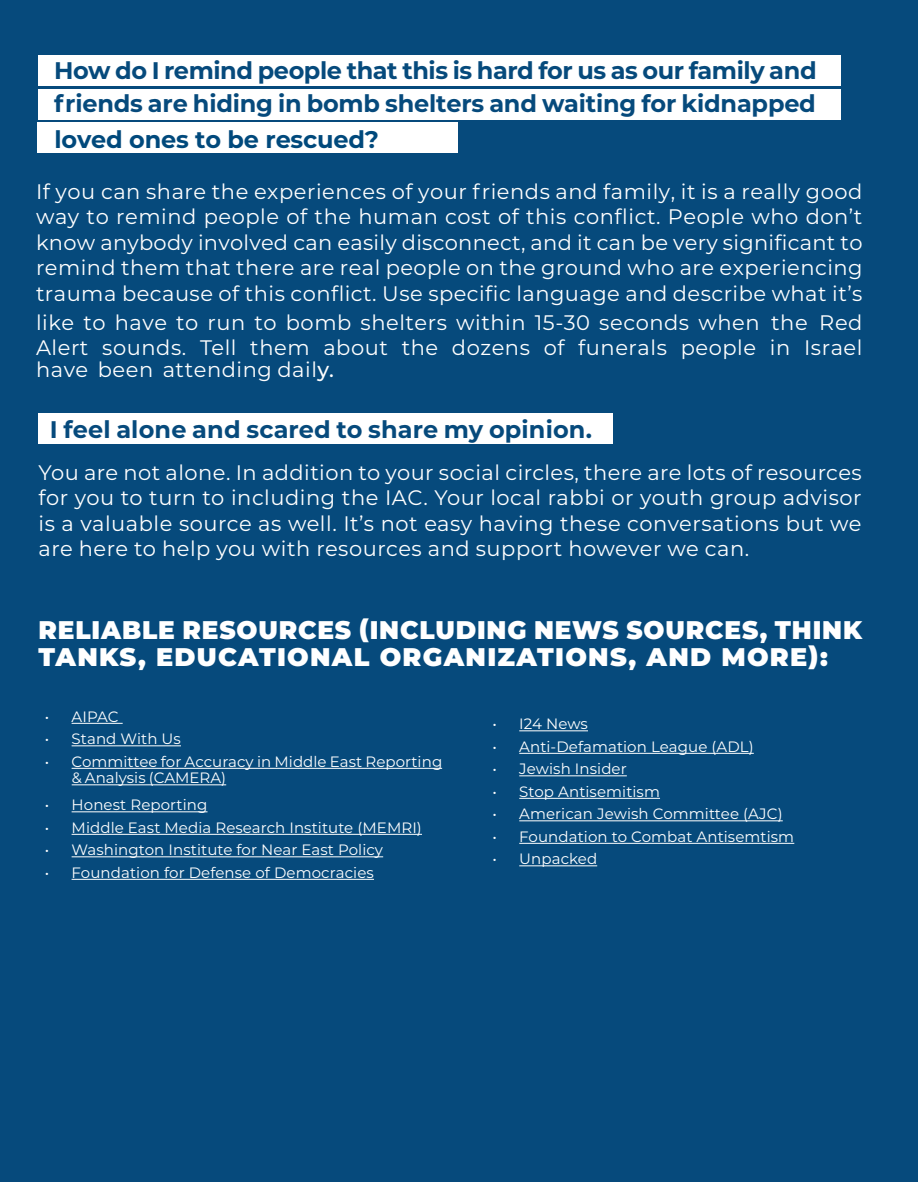
<style>
.page{position:relative;width:918px;height:1188px;background:#fff}
.page>*{position:absolute;margin:0;border:0;box-sizing:border-box;transform-origin:0 0}
.t1{font:900 25.5px/27px "Montserrat";letter-spacing:.035em;color:#fff}
.t2{font:700 24px/33px "Montserrat";letter-spacing:-.01em;color:#064a7c}
.t3{font:700 24px "Montserrat";letter-spacing:-.01em;color:#00497c}
.t4{font:21px/25.5px "Montserrat";letter-spacing:.025em;color:#fff;text-align:justify}
.t5{font:15px/16.5px "Montserrat";letter-spacing:.005em;color:#fff}
.s1{font-weight:500}
</style>
<div class="page">
<div style="left:0;top:0;width:918px;height:1182px;background:#064a7c"></div>
<div style="left:38px;top:89px;width:802px;height:30px;background:#fff"></div>
<div style="left:38px;top:56px;width:802px;height:30px;background:#fff"></div>
<div style="left:37px;top:122px;width:421px;height:30px;background:#fff"></div>
<div style="left:39px;top:413px;width:574px;height:31px;background:#fff"></div>
<hr style="left:72px;top:723px;width:51px;height:1px;background:#fff">
<hr style="left:72px;top:745px;width:109px;height:1px;background:#fff">
<hr style="left:72px;top:768px;width:370px;height:1px;background:#fff">
<hr style="left:72px;top:784px;width:154px;height:1px;background:#fff">
<hr style="left:72px;top:811px;width:136px;height:1px;background:#fff">
<hr style="left:72px;top:834px;width:350px;height:1px;background:#fff">
<hr style="left:72px;top:856px;width:311px;height:1px;background:#fff">
<hr style="left:72px;top:879px;width:302px;height:1px;background:#fff">
<hr style="left:519px;top:730px;width:69px;height:1px;background:#fff">
<hr style="left:519px;top:753px;width:235px;height:1px;background:#fff">
<hr style="left:519px;top:775px;width:108px;height:1px;background:#fff">
<hr style="left:519px;top:798px;width:141px;height:1px;background:#fff">
<hr style="left:519px;top:820px;width:264px;height:1px;background:#fff">
<hr style="left:519px;top:843px;width:275px;height:1px;background:#fff">
<hr style="left:519px;top:865px;width:78px;height:1px;background:#fff">
<p class="t2" style="left:54px;top:53px;width:764px">How do I remind people that this is hard for us as our family and friends are hiding in bomb shelters and waiting for kidnapped</p>
<p class="t3" style="left:55px;top:122px;width:326px">loved ones to be rescued?</p>
<p class="t4" style="left:36px;top:178px;width:828px">If you can share the experiences of your friends and family, it is a really good way to remind people of the human cost of this conflict. People who don’t know anybody involved can easily disconnect, and it can be very significant to remind them that there are real people on the ground who are experiencing trauma because of this conflict. Use specific language and describe what it’s</p>
<p class="t4" style="left:36px;top:309px;width:828px">like to have to run to bomb shelters within 15-30 seconds when the Red<br>Alert sounds. Tell them about the dozens of funerals people in Israel</p>
<p class="t4" style="left:36px;top:356px;width:300px">have been attending dail<span class="s1">y.</span></p>
<p class="t2" style="left:50px;top:412px;width:544px">I feel alone and scared to share my opinion.</p>
<p class="t4" style="left:39px;top:459px;width:825px">You are not alone. In addition to your social circles, there are lots of resources for you to turn to including the IAC. Your local rabbi or youth group advisor is a valuable source as well. It’s not easy having these conversations but we are here to help you with resources and support however we can.</p>
<p class="t1" style="left:39px;top:615px;width:825px">RELIABLE RESOURCES (INCLUDING NEWS SOURCES, THINK<br>TANKS, EDUCATIONAL ORGANIZATIONS, AND MORE):</p>
<p class="t5" style="left:45px;top:708px;width:76px">• AIPAC</p>
<p class="t5" style="left:45px;top:730px;width:138px">• Stand With Us</p>
<p class="t5" style="left:72px;top:753px;width:372px;text-indent:-27px">• Committee for Accuracy in Middle East Reporting &amp; Analysis (CAMERA)</p>
<p class="t5" style="left:45px;top:796px;width:164px">• Honest Reporting</p>
<p class="t5" style="left:45px;top:819px;width:379px">• Middle East Media Research Institute (MEMRI)</p>
<p class="t5" style="left:45px;top:841px;width:340px">• Washington Institute for Near East Policy</p>
<p class="t5" style="left:45px;top:864px;width:331px">• Foundation for Defense of Democracies</p>
<p class="t5" style="left:492px;top:715px;width:97px">• I24 News</p>
<p class="t5" style="left:492px;top:738px;width:263px">• Anti-Defamation League (ADL)</p>
<p class="t5" style="left:492px;top:760px;width:136px">• Jewish Insider</p>
<p class="t5" style="left:492px;top:783px;width:169px">• Stop Antisemitism</p>
<p class="t5" style="left:492px;top:805px;width:292px">• American Jewish Committee (AJC)</p>
<p class="t5" style="left:492px;top:828px;width:303px">• Foundation to Combat Antisemtism</p>
<p class="t5" style="left:492px;top:850px;width:106px">• Unpacked</p>
</div>
